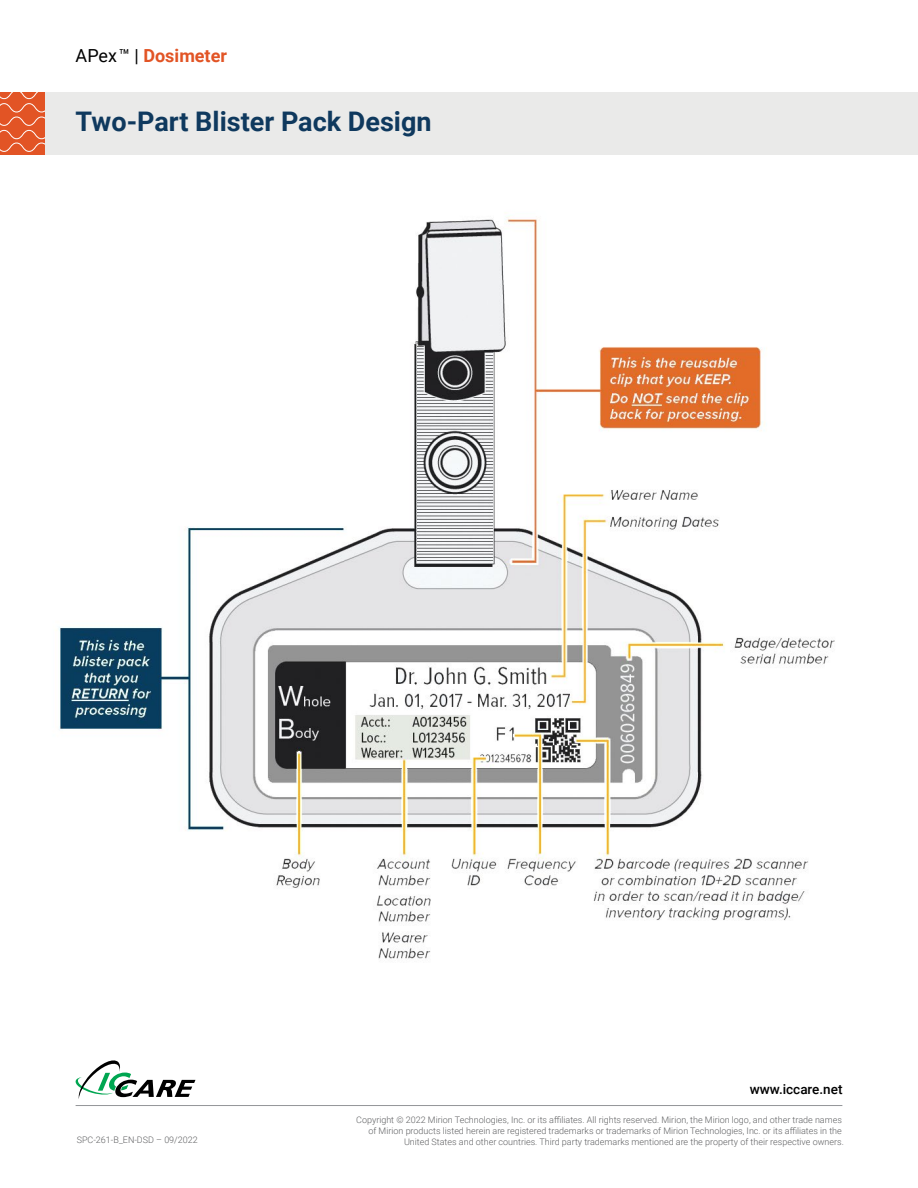
<style>
.page{position:relative;width:918px;height:1188px;background:#fff}
.page>*{position:absolute;margin:0;border:0;box-sizing:border-box;transform-origin:0 0}
.t1{font:700 27px "Roboto";color:#0f395e}
.t2{font:700 18px "Roboto";color:#e25425}
.t3{font:500 13.5px "Roboto";color:#000}
.t4{font:300 9px/11.2px "Roboto";color:#5f6062;text-align:right}
.s1{font-weight:400;color:#000}
</style>
<div class="page">
<svg style="left:76px;top:1060px;width:119px;height:39px"></svg>
<hr style="left:76px;top:1105px;width:766px;height:1px;background:#939598">
<div style="left:0;top:92px;width:918px;height:62px;background:#eaeae9"></div>
<svg style="left:0;top:92px;width:45px;height:62px;background:#e46339"></svg>
<img style="left:59px;top:216px;width:776px;height:743px">
<h2 class="t2" style="left:76px;top:43px;width:153px"><span class="s1">APex ™ |</span> Dosimeter</h2>
<h1 class="t1" style="left:76px;top:103px;width:358px">Two-Part Blister Pack Design</h1>
<h3 class="t3" style="left:750px;top:1080px;width:94px">www.iccare.net</h3>
<p class="t4" style="left:77px;top:1134px;width:123px">SPC-261-B_EN-DSD – 09/2022</p>
<p class="t4" style="left:356px;top:1114px;width:489px">Copyright © 2022 Mirion Technologies, Inc. or its affiliates. All rights reserved. Mirion, the Mirion logo, and other trade names of Mirion products listed herein are registered trademarks or trademarks of Mirion Technologies, Inc. or its affiliates in the<br>United States and other countries. Third party trademarks mentioned are the property of their respective owners.</p>
</div>
